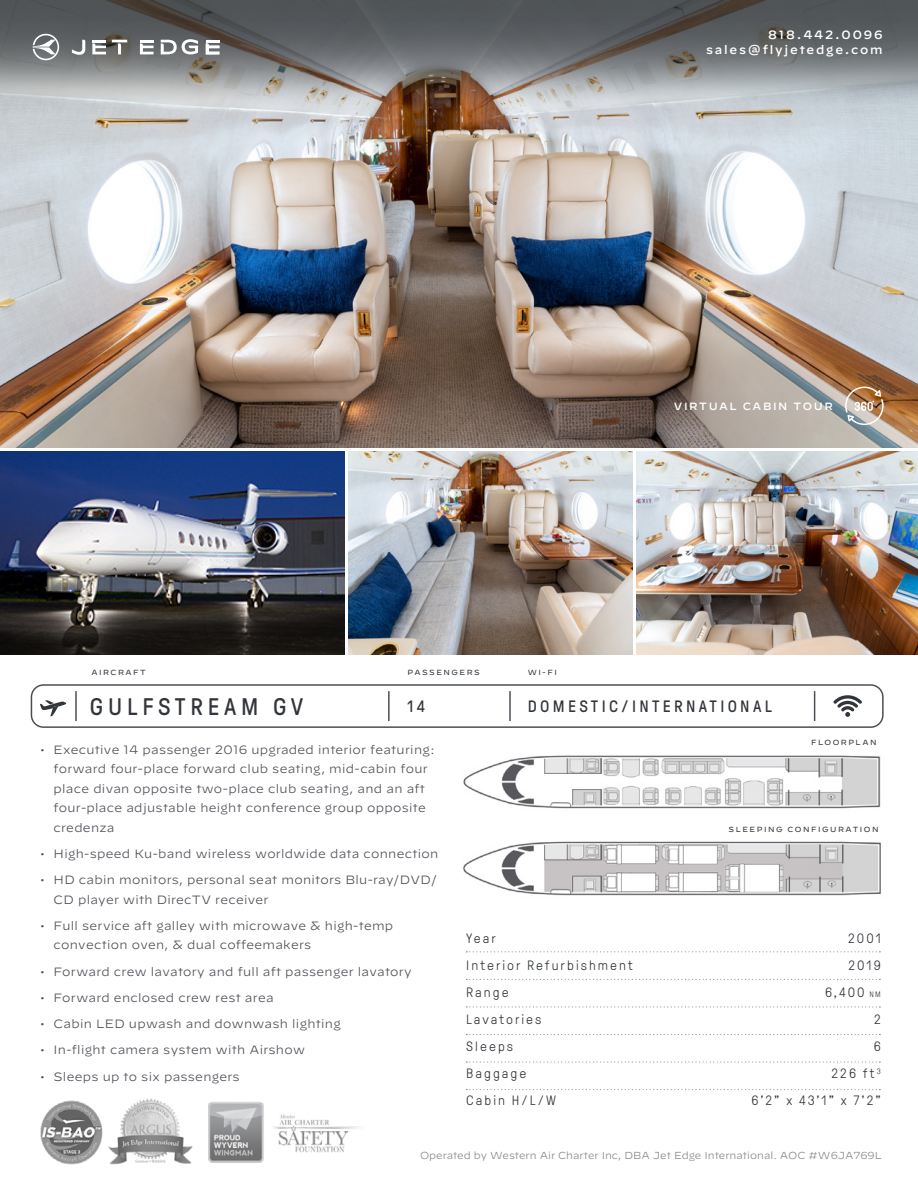
<style>
.page{position:relative;width:918px;height:1188px;background:#fff}
.page>*{position:absolute;margin:0;border:0;box-sizing:border-box;transform-origin:0 0}
.t1{font:24px "GT Pressura";letter-spacing:.2em;color:#32363b}
.t2{font:16.5px "GT Pressura";letter-spacing:.2em;color:#32363b}
.t3{font:300 13.5px/27px "GT Pressura";letter-spacing:.15em;color:#32363b;text-align:right}
.t4{font:300 12px/19.5px "Decimal";letter-spacing:.025em;color:#4b4f55}
.t5{font:500 12px/14.4px "Decimal";letter-spacing:.15em;color:#fff;text-align:right}
.t6{font:500 10.5px "Decimal";letter-spacing:.15em;color:#fff}
.t7{font:300 10.2px "Decimal";color:#878787}
.t8{font:7.5px "Decimal";letter-spacing:.2em;color:#32363b}
.s1{font-size:7.8px}
</style>
<div class="page">
<div style="left:31px;top:684px;width:853px;height:44px;border:2px solid #4b4f55;border-radius:12px"></div>
<hr style="left:388px;top:691px;width:2px;height:30px;background:#4b4f55">
<hr style="left:509px;top:691px;width:2px;height:30px;background:#4b4f55">
<svg style="left:833px;top:695px;width:29px;height:22px"></svg>
<img style="left:0;top:114px;width:918px;height:334px">
<img style="left:0;top:452px;width:345px;height:202px">
<img style="left:349px;top:452px;width:284px;height:202px">
<img style="left:0;top:0;width:918px;height:114px">
<svg style="left:466px;top:951px;width:414px;height:1px"></svg>
<svg style="left:466px;top:979px;width:414px;height:1px"></svg>
<img style="left:463px;top:841px;width:418px;height:55px">
<img style="left:463px;top:755px;width:418px;height:54px">
<svg style="left:40px;top:700px;width:26px;height:17px"></svg>
<hr style="left:814px;top:691px;width:1px;height:30px;background:#4b4f55">
<hr style="left:75px;top:691px;width:2px;height:30px;background:#4b4f55">
<img style="left:637px;top:452px;width:281px;height:202px">
<svg style="left:466px;top:1006px;width:414px;height:2px"></svg>
<svg style="left:466px;top:1034px;width:414px;height:1px"></svg>
<svg style="left:466px;top:1061px;width:414px;height:2px"></svg>
<svg style="left:466px;top:1089px;width:414px;height:1px"></svg>
<svg style="left:845px;top:387px;width:39px;height:38px"></svg>
<svg style="left:33px;top:34px;width:26px;height:26px"></svg>
<svg style="left:72px;top:40px;width:13px;height:15px"></svg>
<svg style="left:112px;top:40px;width:15px;height:14px"></svg>
<svg style="left:92px;top:40px;width:14px;height:14px"></svg>
<svg style="left:140px;top:40px;width:14px;height:14px"></svg>
<svg style="left:206px;top:40px;width:13px;height:14px"></svg>
<svg style="left:161px;top:39px;width:37px;height:15px"></svg>
<img style="left:40px;top:1098px;width:319px;height:66px">
<p class="t5" style="left:706px;top:26px;width:178px">818.442.0096 sales@flyjetedge.com</p>
<p class="t6" style="left:674px;top:396px;width:160px">VIRTUAL CABIN TOUR</p>
<p class="t8" style="left:91px;top:668px;width:56px">AIRCRAFT</p>
<p class="t8" style="left:408px;top:668px;width:74px">PASSENGERS</p>
<h1 class="t1" style="left:90px;top:694px;width:215px">GULFSTREAM GV</h1>
<h2 class="t2" style="left:408px;top:697px;width:19px">14</h2>
<p class="t8" style="left:528px;top:668px;width:31px">WI-FI</p>
<h2 class="t2" style="left:528px;top:697px;width:246px">DOMESTIC/INTERNATIONAL</h2>
<p class="t4" style="left:54px;top:740px;width:382px;text-indent:-14px">• Executive 14 passenger 2016 upgraded interior featuring: forward four-place forward club seating, mid-cabin four place divan opposite two-place club seating, and an aft four-place adjustable height conference group opposite credenza</p>
<p class="t4" style="left:40px;top:844px;width:400px">• High-speed Ku-band wireless worldwide data connection</p>
<p class="t4" style="left:54px;top:870px;width:385px;text-indent:-14px">• HD cabin monitors, personal seat monitors Blu-ray/DVD/<br>CD player with DirecTV receiver</p>
<p class="t4" style="left:54px;top:916px;width:341px;text-indent:-14px">• Full service aft galley with microwave &amp; high-temp convection oven, &amp; dual coffeemakers</p>
<p class="t4" style="left:40px;top:962px;width:373px">• Forward crew lavatory and full aft passenger lavatory</p>
<p class="t4" style="left:40px;top:988px;width:235px">• Forward enclosed crew rest area</p>
<p class="t4" style="left:40px;top:1014px;width:302px">• Cabin LED upwash and downwash lighting</p>
<p class="t4" style="left:40px;top:1041px;width:266px">• In-flight camera system with Airshow</p>
<p class="t4" style="left:40px;top:1067px;width:201px">• Sleeps up to six passengers</p>
<p class="t3" style="left:466px;top:925px;width:168px;text-align:left">Year<br>Interior Refurbishment<br>Range<br>Lavatories<br>Sleeps<br>Baggage<br>Cabin H/L/W</p>
<p class="t8" style="left:811px;top:738px;width:67px">FLOORPLAN</p>
<p class="t8" style="left:729px;top:825px;width:151px">SLEEPING CONFIGURATION</p>
<p class="t3" style="left:752px;top:925px;width:131px">2001<br>2019<br>6,400 <span class="s1">NM<br></span>2<br>6<br>226 ft<sup>3<br></sup>6’2” x 43’1” x 7’2”</p>
<p class="t7" style="left:420px;top:1150px;width:463px">Operated by Western Air Charter Inc, DBA Jet Edge International. AOC #W6JA769L</p>
</div>
